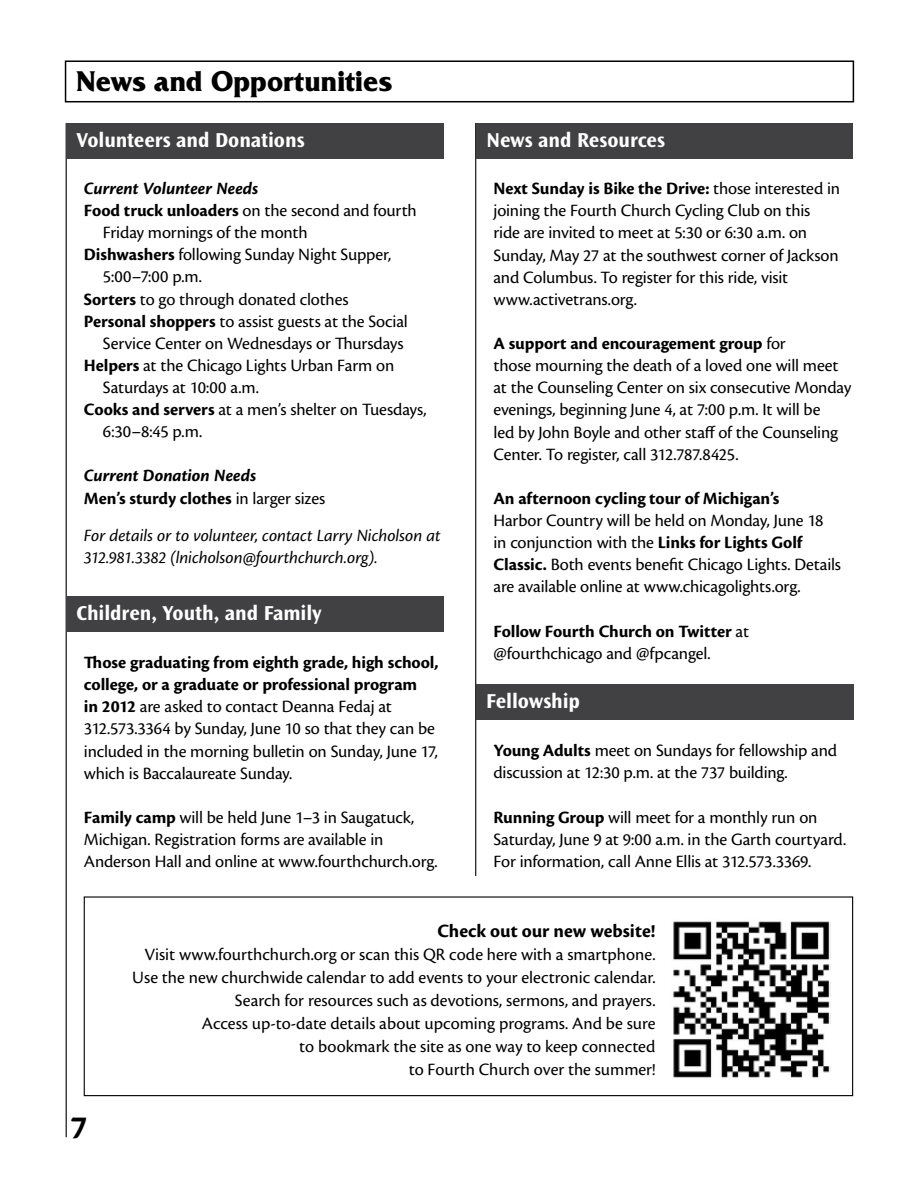
<style>
.page{position:relative;width:918px;height:1188px;background:#fff}
.page>*{position:absolute;margin:0;border:0;box-sizing:border-box;transform-origin:0 0}
.t1{font:700 34.5px "Cronos Pro";color:#000}
.t2{font:700 30px "Friz Quadrata Std";letter-spacing:.005em;color:#000;scale:.94 1}
.t3{font:700 21px "Ocean Sans Std";letter-spacing:-.005em;color:#fff}
.t4{font:700 19.5px "Cronos Pro";color:#000}
.t5{font:18px/22px "Cronos Pro";letter-spacing:-.01em;color:#000}
.t6{font:italic 18px/22px "Cronos Pro";letter-spacing:-.005em;color:#000}
.t7{font:italic 700 18px/22px "Cronos Pro";color:#000}
.t8{font:700 18px "Cronos Pro";letter-spacing:-.005em;color:#000}
.s1{font-weight:700}
.s2{font-style:normal}
.s3{font-weight:400;font-style:normal}
</style>
<div class="page">
<hr style="left:475px;top:123px;width:1px;height:753px;background:#000">
<hr style="left:66px;top:123px;width:1px;height:1014px;background:#000">
<img style="left:673px;top:921px;width:157px;height:157px">
<div style="left:84px;top:896px;width:769px;height:200px;border:1px solid #000"></div>
<div style="left:65px;top:60px;width:789px;height:42px;border:2px solid #000"></div>
<div style="left:477px;top:123px;width:376px;height:36px;background:#414042"></div>
<div style="left:67px;top:123px;width:377px;height:35px;background:#414042"></div>
<div style="left:67px;top:596px;width:377px;height:35px;background:#414042"></div>
<div style="left:476px;top:684px;width:377px;height:36px;background:#414042"></div>
<h2 class="t2" style="left:76px;top:65px;width:338px">News and Opportunities</h2>
<p class="t3" style="left:77px;top:129px;width:229px">Volunteers and Donations</p>
<p class="t3" style="left:487px;top:129px;width:180px">News and Resources</p>
<p class="t7" style="left:84px;top:178px;width:176px">Current Volunteer Needs</p>
<p class="t5" style="left:84px;top:199px;width:334px"><span class="s1">Food truck unloaders</span> on the second and fourth</p>
<p class="t5" style="left:103px;top:222px;width:206px">Friday mornings of the month</p>
<p class="t5" style="left:84px;top:244px;width:309px"><span class="s1">Dishwashers</span> following Sunday Night Supper,</p>
<p class="t5" style="left:103px;top:266px;width:101px">5:00–7:00 p.m.</p>
<p class="t5" style="left:84px;top:288px;width:266px"><span class="s1">Sorters</span> to go through donated clothes</p>
<p class="t5" style="left:84px;top:310px;width:326px"><span class="s1">Personal shoppers</span> to assist guests at the Social</p>
<p class="t5" style="left:103px;top:332px;width:302px">Service Center on Wednesdays or Thursdays</p>
<p class="t5" style="left:84px;top:354px;width:312px"><span class="s1">Helpers</span> at the Chicago Lights Urban Farm on</p>
<p class="t5" style="left:103px;top:376px;width:157px">Saturdays at 10:00 a.m.</p>
<p class="t5" style="left:84px;top:399px;width:344px"><span class="s1">Cooks and servers</span> at a men’s shelter on Tuesdays,</p>
<p class="t5" style="left:103px;top:421px;width:101px">6:30–8:45 p.m.</p>
<p class="t7" style="left:84px;top:465px;width:243px">Current Donation Needs<br><span class="s2">Men’s sturdy clothes</span> <span class="s3">in larger sizes</span></p>
<p class="t6" style="left:84px;top:524px;width:358px">For details or to volunteer, contact Larry Nicholson at<br>312.981.3382 (lnicholson@fourthchurch.org).</p>
<p class="t3" style="left:77px;top:601px;width:247px">Children, Youth, and Family</p>
<p class="t5" style="left:84px;top:651px;width:356px"><span class="s1">Those graduating from eighth grade, high school, college, or a graduate or professional program<br>in 2012</span> are asked to contact Deanna Fedaj at 312.573.3364 by Sunday, June 10 so that they can be included in the morning bulletin on Sunday, June 17, which is Baccalaureate Sunday.</p>
<p class="t5" style="left:84px;top:806px;width:355px"><span class="s1">Family camp</span> will be held June 1–3 in Saugatuck,<br>Michigan. Registration forms are available in<br>Anderson Hall and online at www.fourthchurch.org.</p>
<p class="t5" style="left:494px;top:178px;width:348px"><span class="s1">Next Sunday is Bike the Drive:</span> those interested in joining the Fourth Church Cycling Club on this ride are invited to meet at 5:30 or 6:30 a.m. on Sunday, May 27 at the southwest corner of Jackson and Columbus. To register for this ride, visit www.activetrans.org.</p>
<p class="t5" style="left:494px;top:332px;width:359px"><span class="s1">A support and encouragement group</span> for<br>those mourning the death of a loved one will meet at the Counseling Center on six consecutive Monday evenings, beginning June 4, at 7:00 p.m. It will be<br>led by John Boyle and other staff of the Counseling Center. To register, call 312.787.8425.</p>
<p class="t8" style="left:494px;top:488px;width:288px">An afternoon cycling tour of Michigan’s</p>
<p class="t5" style="left:494px;top:509px;width:349px">Harbor Country will be held on Monday, June 18 in conjunction with the <span class="s1">Links for Lights Golf Classic.</span> Both events benefit Chicago Lights. Details are available online at www.chicagolights.org.</p>
<p class="t5" style="left:494px;top:620px;width:257px"><span class="s1">Follow Fourth Church on Twitter</span> at @fourthchicago and @fpcangel.</p>
<p class="t3" style="left:486px;top:690px;width:95px">Fellowship</p>
<p class="t5" style="left:493px;top:740px;width:345px"><span class="s1">Young Adults</span> meet on Sundays for fellowship and discussion at 12:30 p.m. at the 737 building.</p>
<p class="t5" style="left:493px;top:806px;width:354px"><span class="s1">Running Group</span> will meet for a monthly run on<br>Saturday, June 9 at 9:00 a.m. in the Garth courtyard.<br>For information, call Anne Ellis at 312.573.3369.</p>
<h1 class="t1" style="left:70px;top:1107px;width:19px">7</h1>
<p class="t4" style="left:437px;top:919px;width:220px">Check out our new website!</p>
<p class="t5" style="left:132px;top:943px;width:525px;line-height:23.1px;text-align:right">Visit www.fourthchurch.org or scan this QR code here with a smartphone.<br>Use the new churchwide calendar to add events to your electronic calendar.<br>Search for resources such as devotions, sermons, and prayers.<br>Access up-to-date details about upcoming programs. And be sure<br>to bookmark the site as one way to keep connected<br>to Fourth Church over the summer!</p>
</div>
